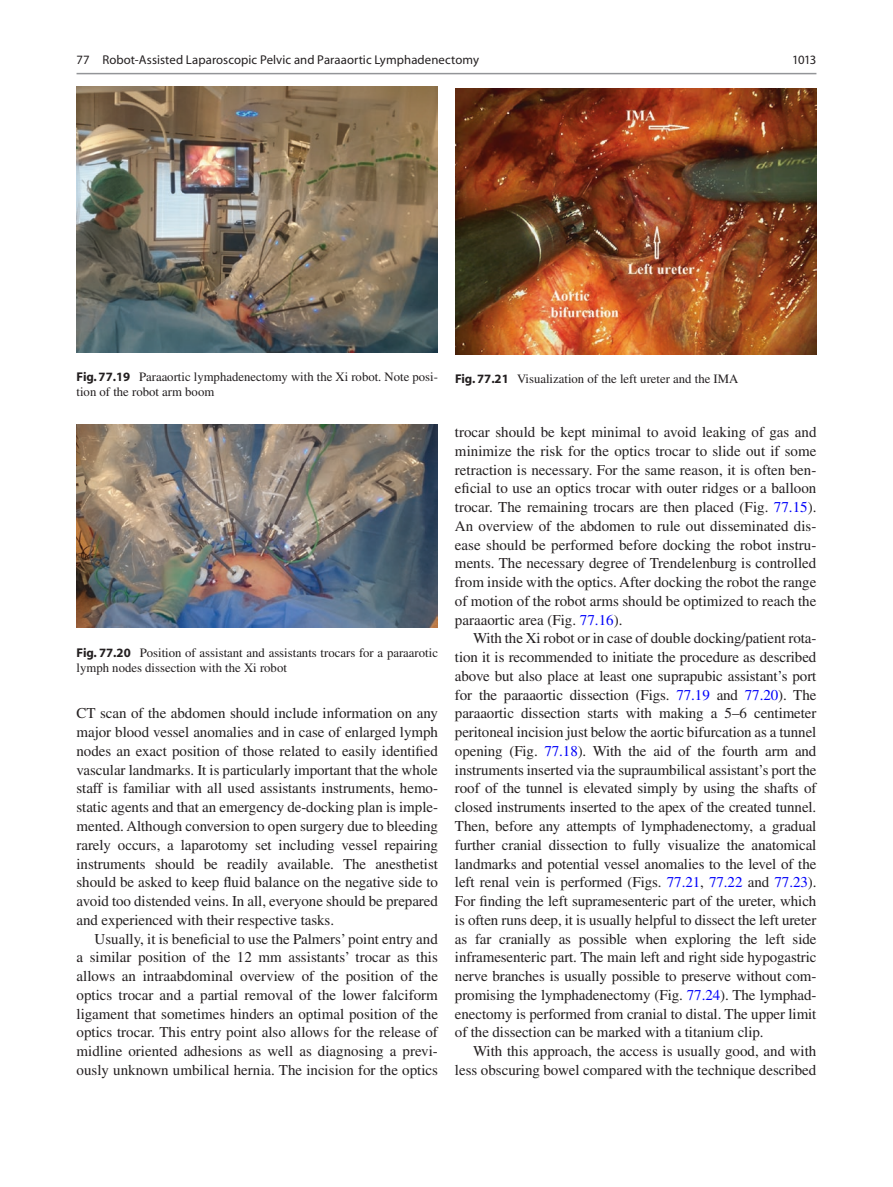
<style>
.page{position:relative;width:893px;height:1187px;background:#fff}
.page>*{position:absolute;margin:0;border:0;box-sizing:border-box;transform-origin:0 0}
.t1{font:15px/18.8px "Nkfcjd Times";color:#231f20;text-align:justify}
.t2{font:12.75px/15px "Nkfcjd Times";color:#231f20}
.t3{font:12.75px "Rrsmbk Myriad";letter-spacing:.01em;color:#231f20}
.t4{font:12.75px "Qgwckv Myriad";color:#231f20}
.s1{font-family:"Hsykhm Myriad";font-weight:700}
.s2{color:#0000fa}
</style>
<div class="page">
<img style="left:77px;top:87px;width:361px;height:265px">
<img style="left:77px;top:424px;width:361px;height:204px">
<img style="left:455px;top:88px;width:361px;height:266px">
<hr style="left:77px;top:73px;width:739px;height:1px;background:#939598">
<p class="t3" style="left:77px;top:54px;width:404px">77 Robot-Assisted Laparoscopic Pelvic and Paraaortic Lymphadenectomy</p>
<p class="t4" style="left:792px;top:54px;width:26px">1013</p>
<p class="t2" style="left:77px;top:369px;width:363px"><span class="s1">Fig. 77.19</span> Paraaortic lymphadenectomy with the Xi robot. Note posi&shy;tion of the robot arm boom</p>
<p class="t2" style="left:455px;top:371px;width:285px"><span class="s1">Fig. 77.21</span> Visualization of the left ureter and the IMA</p>
<p class="t2" style="left:77px;top:644px;width:363px"><span class="s1">Fig. 77.20</span> Position of assistant and assistants trocars for a paraarotic lymph nodes dissection with the Xi robot</p>
<p class="t1" style="left:77px;top:704px;width:363px">CT scan of the abdomen should include information on any major blood vessel anomalies and in case of enlarged lymph nodes an exact position of those related to easily identified vascular landmarks. It is particularly important that the whole staff is familiar with all used assistants instruments, hemo&shy;static agents and that an emergency de-docking plan is imple&shy;mented. Although conversion to open surgery due to bleeding rarely occurs, a laparotomy set including vessel repairing instruments should be readily available. The anesthetist should be asked to keep fluid balance on the negative side to avoid too distended veins. In all, everyone should be prepared and experienced with their respective tasks.</p>
<p class="t1" style="left:77px;top:929px;width:363px;text-indent:18px">Usually, it is beneficial to use the Palmers’ point entry and a similar position of the 12 mm assistants’ trocar as this allows an intraabdominal overview of the position of the optics trocar and a partial removal of the lower falciform ligament that sometimes hinders an optimal position of the optics trocar. This entry point also allows for the release of midline oriented adhesions as well as diagnosing a previ&shy;ously unknown umbilical hernia. The incision for the optics</p>
<p class="t1" style="left:455px;top:422px;width:363px">trocar should be kept minimal to avoid leaking of gas and minimize the risk for the optics trocar to slide out if some retraction is necessary. For the same reason, it is often ben&shy;eficial to use an optics trocar with outer ridges or a balloon trocar. The remaining trocars are then placed (Fig. <span class="s2">77.15</span>).<br>An overview of the abdomen to rule out disseminated dis&shy;ease should be performed before docking the robot instru&shy;ments. The necessary degree of Trendelenburg is controlled from inside with the optics. After docking the robot the range of motion of the robot arms should be optimized to reach the paraaortic area (Fig. <span class="s2">77.16</span>).</p>
<p class="t1" style="left:455px;top:629px;width:363px;text-indent:18px">With the Xi robot or in case of double docking/patient rota&shy;tion it is recommended to initiate the procedure as described above but also place at least one suprapubic assistant’s port for the paraaortic dissection (Figs. <span class="s2">77.19</span> and <span class="s2">77.20</span>). The paraaortic dissection starts with making a 5–6 centimeter peritoneal incision just below the aortic bifurcation as a tunnel opening (Fig. <span class="s2">77.18</span>). With the aid of the fourth arm and instruments inserted via the supraumbilical assistant’s port the roof of the tunnel is elevated simply by using the shafts of closed instruments inserted to the apex of the created tunnel.<br>Then, before any attempts of lymphadenectomy, a gradual further cranial dissection to fully visualize the anatomical landmarks and potential vessel anomalies to the level of the left renal vein is performed (Figs. <span class="s2">77.21</span>, <span class="s2">77.22</span> and <span class="s2">77.23</span>).<br>For finding the left supramesenteric part of the ureter, which is often runs deep, it is usually helpful to dissect the left ureter as far cranially as possible when exploring the left side inframesenteric part. The main left and right side hypogastric nerve branches is usually possible to preserve without com&shy;promising the lymphadenectomy (Fig. <span class="s2">77.24</span>). The lymphad&shy;enectomy is performed from cranial to distal. The upper limit of the dissection can be marked with a titanium clip.</p>
<p class="t1" style="left:455px;top:1041px;width:363px;text-align:right">With this approach, the access is usually good, and with less obscuring bowel compared with the technique described</p>
</div>
